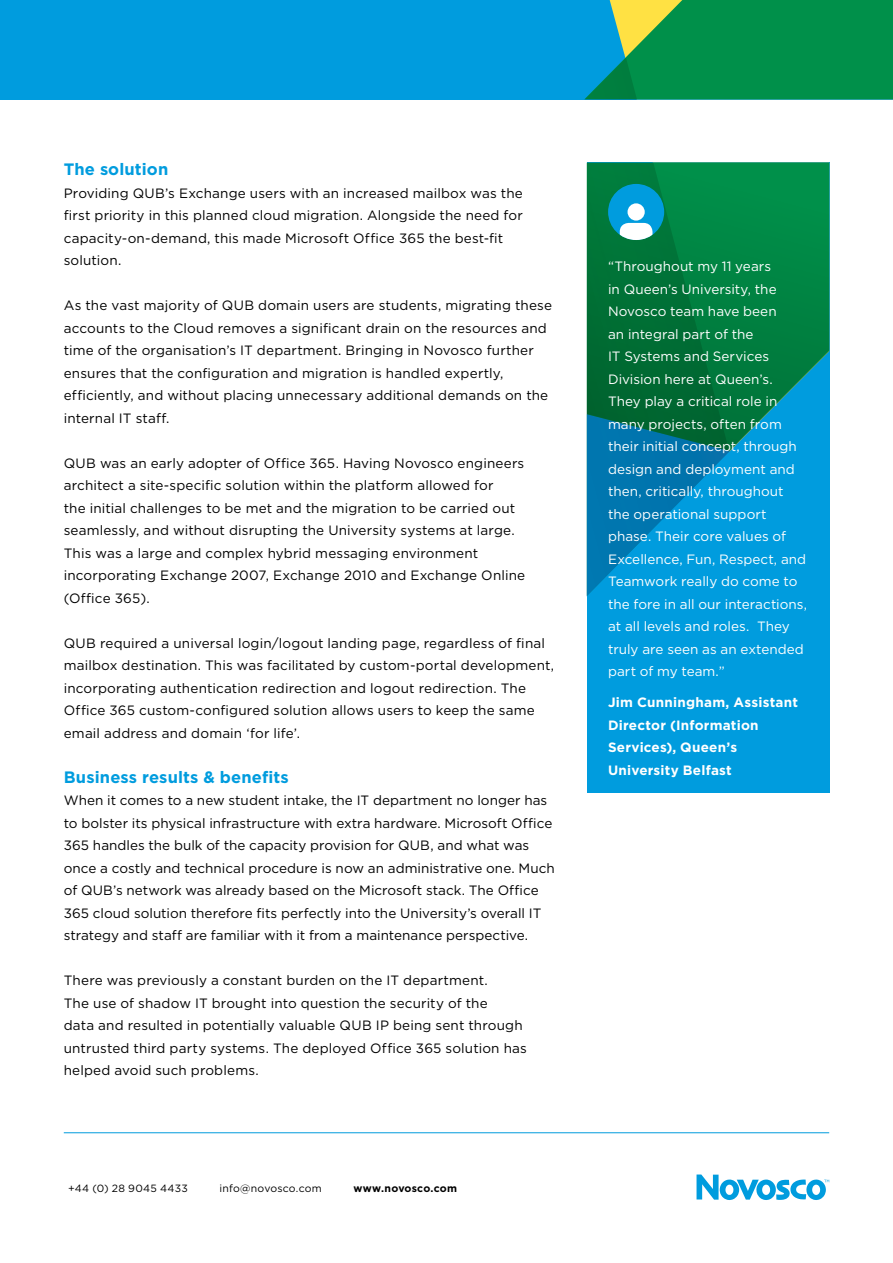
<style>
.page{position:relative;width:893px;height:1263px;background:#fff}
.page>*{position:absolute;margin:0;border:0;box-sizing:border-box;transform-origin:0 0}
.t1{font:700 16.5px "Gotham HTF";letter-spacing:.01em;color:#009cde}
.t2{font:13.5px/22.5px "Gotham HTF";letter-spacing:.01em;color:#000}
.t3{font:13.5px/22.5px "Gotham HTF";color:#fff}
.t4{font:700 13.5px/22.5px "Gotham HTF";letter-spacing:.015em;color:#fff}
.t5{font:10.5px "Gotham HTF";letter-spacing:.02em;color:#000}
.t6{font:700 10.5px "Gotham HTF";letter-spacing:.02em;color:#000}
</style>
<div class="page">
<div style="left:587px;top:163px;width:242px;height:630px;background:#009cde"></div>
<svg style="left:587px;top:451px;width:143px;height:145px"></svg>
<svg style="left:729px;top:163px;width:100px;height:288px"></svg>
<div style="left:0;top:0;width:338px;height:99px;background:#009cde"></div>
<svg style="left:338px;top:0;width:555px;height:99px;background:#099892"></svg>
<svg style="left:587px;top:163px;width:142px;height:288px;background:#03784a"></svg>
<div style="left:627px;top:203px;width:18px;height:18px;background:#fff;border-radius:50%"></div>
<hr style="left:64px;top:1132px;width:765px;height:1px;background:#009cde">
<svg style="left:696px;top:1174px;width:133px;height:26px"></svg>
<p class="t1" style="left:64px;top:160px;width:106px">The solution</p>
<p class="t2" style="left:64px;top:181px;width:461px">Providing QUB’s Exchange users with an increased mailbox was the first priority in this planned cloud migration. Alongside the need for capacity-on-demand, this made Microsoft Office 365 the best-fit solution.</p>
<p class="t2" style="left:64px;top:294px;width:490px">As the vast majority of QUB domain users are students, migrating these accounts to the Cloud removes a significant drain on the resources and time of the organisation’s IT department. Bringing in Novosco further ensures that the configuration and migration is handled expertly, efficiently, and without placing unnecessary additional demands on the internal IT staff.</p>
<p class="t2" style="left:64px;top:452px;width:463px">QUB was an early adopter of Office 365. Having Novosco engineers architect a site-specific solution within the platform allowed for<br>the initial challenges to be met and the migration to be carried out seamlessly, and without disrupting the University systems at large.<br>This was a large and complex hybrid messaging environment incorporating Exchange 2007, Exchange 2010 and Exchange Online (Office 365).</p>
<p class="t2" style="left:64px;top:632px;width:492px">QUB required a universal login/logout landing page, regardless of final mailbox destination. This was facilitated by custom-portal development, incorporating authentication redirection and logout redirection. The Office 365 custom-configured solution allows users to keep the same email address and domain ‘for life’.</p>
<p class="t1" style="left:64px;top:767px;width:227px">Business results &amp; benefits</p>
<p class="t2" style="left:64px;top:789px;width:492px">When it comes to a new student intake, the IT department no longer has to bolster its physical infrastructure with extra hardware. Microsoft Office 365 handles the bulk of the capacity provision for QUB, and what was once a costly and technical procedure is now an administrative one. Much of QUB’s network was already based on the Microsoft stack. The Office 365 cloud solution therefore fits perfectly into the University’s overall IT strategy and staff are familiar with it from a maintenance perspective.</p>
<p class="t2" style="left:64px;top:969px;width:465px">There was previously a constant burden on the IT department.<br>The use of shadow IT brought into question the security of the<br>data and resulted in potentially valuable QUB IP being sent through untrusted third party systems. The deployed Office 365 solution has helped avoid such problems.</p>
<p class="t5" style="left:68px;top:1182px;width:121px">+44 (0) 28 9045 4433</p>
<p class="t5" style="left:220px;top:1182px;width:104px">info@novosco.com</p>
<p class="t6" style="left:353px;top:1182px;width:105px">www.novosco.com</p>
<p class="t3" style="left:608px;top:255px;width:201px">“Throughout my 11 years<br>in Queen’s University, the<br>Novosco team have been<br>an integral part of the<br>IT Systems and Services<br>Division here at Queen’s.<br>They play a critical role in many projects, often from their initial concept, through design and deployment and then, critically, throughout the operational support phase. Their core values of<br>Excellence, Fun, Respect, and<br>Teamwork really do come to the fore in all our interactions, at all levels and roles. They truly are seen as an extended part of my team.”</p>
<p class="t4" style="left:608px;top:691px;width:191px">Jim Cunningham, Assistant<br>Director (Information<br>Services), Queen’s<br>University Belfast</p>
</div>
